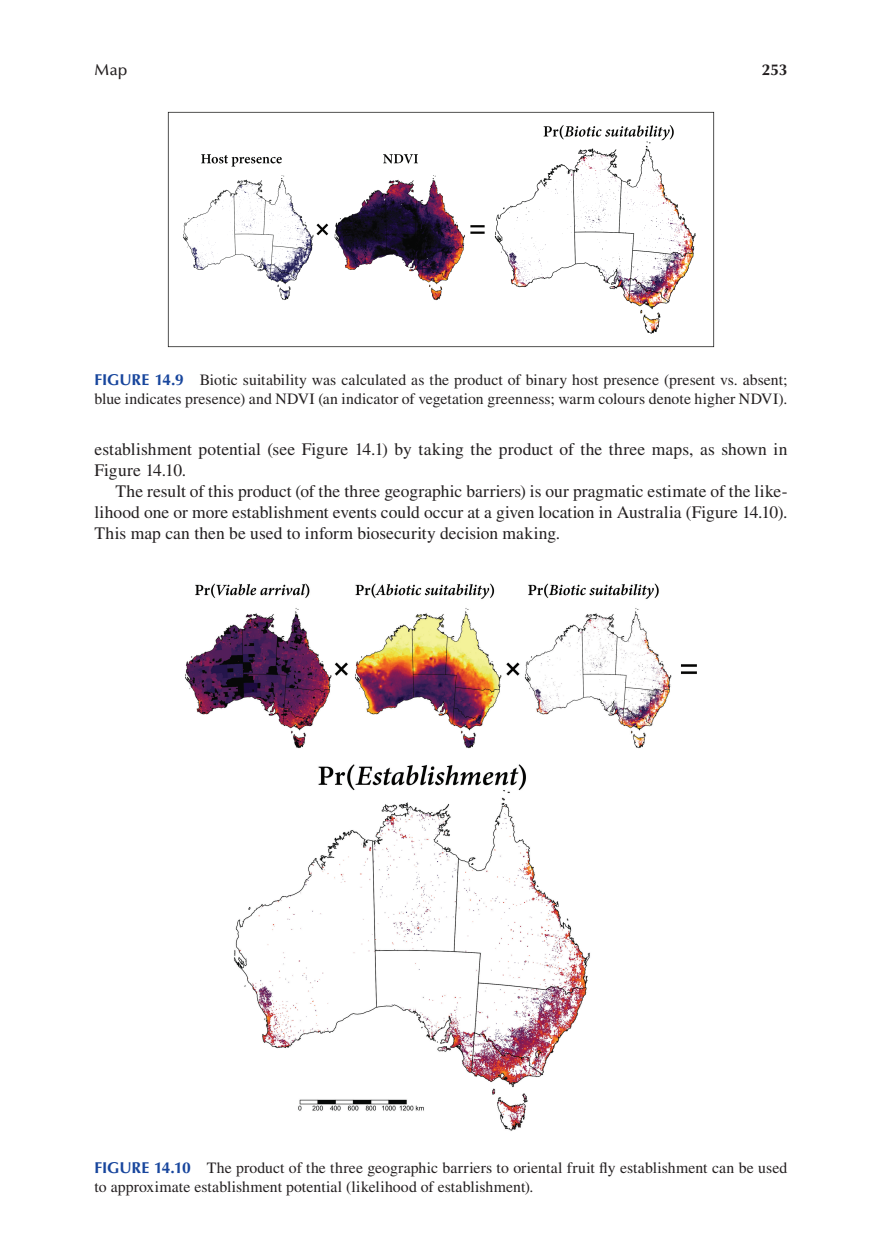
<style>
.page{position:relative;width:882px;height:1260px;background:#fff}
.page>*{position:absolute;margin:0;border:0;box-sizing:border-box;transform-origin:0 0}
.t1{font:17.5px "Times LT Std";letter-spacing:.005em;color:#231f20}
.t2{font:15.75px/18.9px "Times LT Std";letter-spacing:.005em;color:#231f20}
.t3{font:500 15.75px "Optima LT Std";color:#231f20}
.t4{font:700 15.75px "Optima LT Std";color:#231f20}
.s1{font-family:"Optima LT Std";font-weight:700;color:#18469d}
</style>
<div class="page">
<img style="left:167px;top:111px;width:548px;height:237px">
<img style="left:185px;top:583px;width:512px;height:548px">
<p class="t3" style="left:94px;top:60px;width:34px">Map</p>
<p class="t4" style="left:762px;top:60px;width:27px">253</p>
<p class="t2" style="left:95px;top:370px;width:695px"><span class="s1">FIGURE 14.9</span> Biotic suitability was calculated as the product of binary host presence (present vs. absent; blue indicates presence) and NDVI (an indicator of vegetation greenness; warm colours denote higher NDVI).</p>
<p class="t1" style="left:95px;top:439px;width:695px">establishment potential (see Figure 14.1) by taking the product of the three maps, as shown in</p>
<p class="t1" style="left:95px;top:460px;width:93px">Figure 14.10.</p>
<p class="t1" style="left:116px;top:481px;width:673px">The result of this product (of the three geographic barriers) is our pragmatic estimate of the like-</p>
<p class="t1" style="left:95px;top:502px;width:694px">lihood one or more establishment events could occur at a given location in Australia (Figure 14.10).</p>
<p class="t1" style="left:95px;top:523px;width:467px">This map can then be used to inform biosecurity decision making.</p>
<p class="t2" style="left:95px;top:1158px;width:695px"><span class="s1">FIGURE 14.10</span> The product of the three geographic barriers to oriental fruit fly establishment can be used to approximate establishment potential (likelihood of establishment).</p>
</div>
